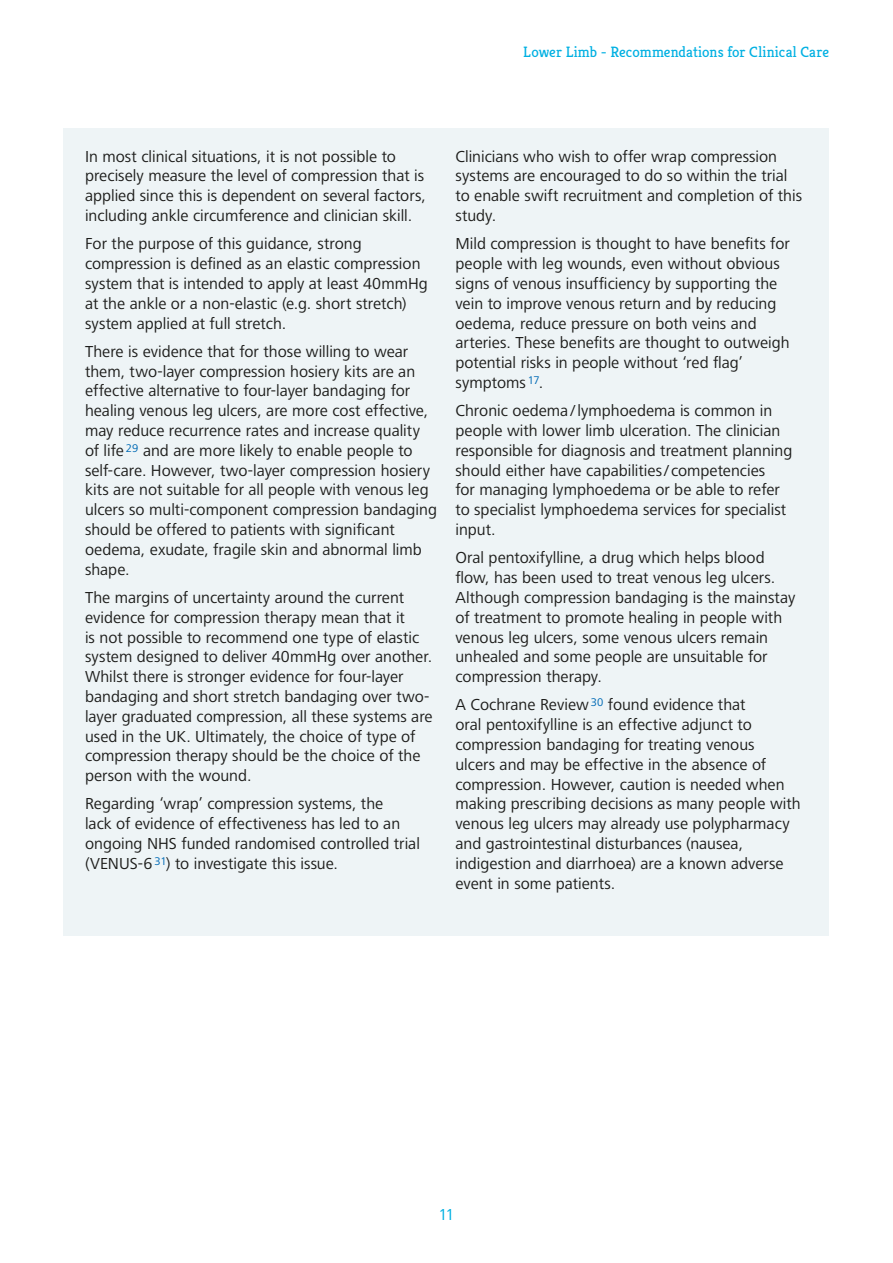
<style>
.page{position:relative;width:893px;height:1263px;background:#fff}
.page>*{position:absolute;margin:0;border:0;box-sizing:border-box;transform-origin:0 0}
.t1{font:16.5px/19.8px "Frutiger Next LT";color:#1d1d1b}
.t2{font:16.5px "Frutiger Next LT";color:#00b0e2}
.t3{font:15px "Kreon";letter-spacing:.005em;color:#00b0e2}
</style>
<div class="page">
<div style="left:64px;top:128px;width:765px;height:807px;background:#eef4f6"></div>
<p class="t3" style="left:523px;top:43px;width:307px">Lower Limb - Recommendations for Clinical Care</p>
<p class="t1" style="left:85px;top:146px;width:342px">In most clinical situations, it is not possible to precisely measure the level of compression that is applied since this is dependent on several factors, including ankle circumference and clinician skill.</p>
<p class="t1" style="left:85px;top:234px;width:344px">For the purpose of this guidance, strong compression is defined as an elastic compression system that is intended to apply at least 40mmHg at the ankle or a non-elastic (e.g. short stretch) system applied at full stretch.</p>
<p class="t1" style="left:85px;top:341px;width:353px">There is evidence that for those willing to wear them, two-layer compression hosiery kits are an effective alternative to four-layer bandaging for healing venous leg ulcers, are more cost effective, may reduce recurrence rates and increase quality of life <sup>29</sup> and are more likely to enable people to self-care. However, two-layer compression hosiery kits are not suitable for all people with venous leg ulcers so multi-component compression bandaging should be offered to patients with significant oedema, exudate, fragile skin and abnormal limb shape.</p>
<p class="t1" style="left:85px;top:588px;width:349px">The margins of uncertainty around the current evidence for compression therapy mean that it<br>is not possible to recommend one type of elastic system designed to deliver 40mmHg over another.<br>Whilst there is stronger evidence for four-layer bandaging and short stretch bandaging over two&shy;layer graduated compression, all these systems are used in the UK. Ultimately, the choice of type of compression therapy should be the choice of the person with the wound.</p>
<p class="t1" style="left:85px;top:794px;width:336px">Regarding ‘wrap’ compression systems, the<br>lack of evidence of effectiveness has led to an ongoing NHS funded randomised controlled trial (VENUS-6 <sup>31</sup>) to investigate this issue.</p>
<p class="t1" style="left:455px;top:146px;width:348px">Clinicians who wish to offer wrap compression systems are encouraged to do so within the trial to enable swift recruitment and completion of this study.</p>
<p class="t1" style="left:455px;top:234px;width:336px">Mild compression is thought to have benefits for people with leg wounds, even without obvious signs of venous insufficiency by supporting the vein to improve venous return and by reducing oedema, reduce pressure on both veins and arteries. These benefits are thought to outweigh potential risks in people without ‘red flag’ symptoms <sup>17</sup>.</p>
<p class="t1" style="left:455px;top:401px;width:338px">Chronic oedema /lymphoedema is common in people with lower limb ulceration. The clinician responsible for diagnosis and treatment planning should either have capabilities/ competencies<br>for managing lymphoedema or be able to refer to specialist lymphoedema services for specialist input.</p>
<p class="t1" style="left:455px;top:548px;width:341px">Oral pentoxifylline, a drug which helps blood flow, has been used to treat venous leg ulcers.<br>Although compression bandaging is the mainstay of treatment to promote healing in people with venous leg ulcers, some venous ulcers remain unhealed and some people are unsuitable for compression therapy.</p>
<p class="t1" style="left:455px;top:695px;width:347px">A Cochrane Review <sup>30</sup> found evidence that<br>oral pentoxifylline is an effective adjunct to compression bandaging for treating venous<br>ulcers and may be effective in the absence of compression. However, caution is needed when making prescribing decisions as many people with venous leg ulcers may already use polypharmacy and gastrointestinal disturbances (nausea, indigestion and diarrhoea) are a known adverse event in some patients.</p>
<p class="t2" style="left:438px;top:1206px;width:18px">11</p>
</div>
